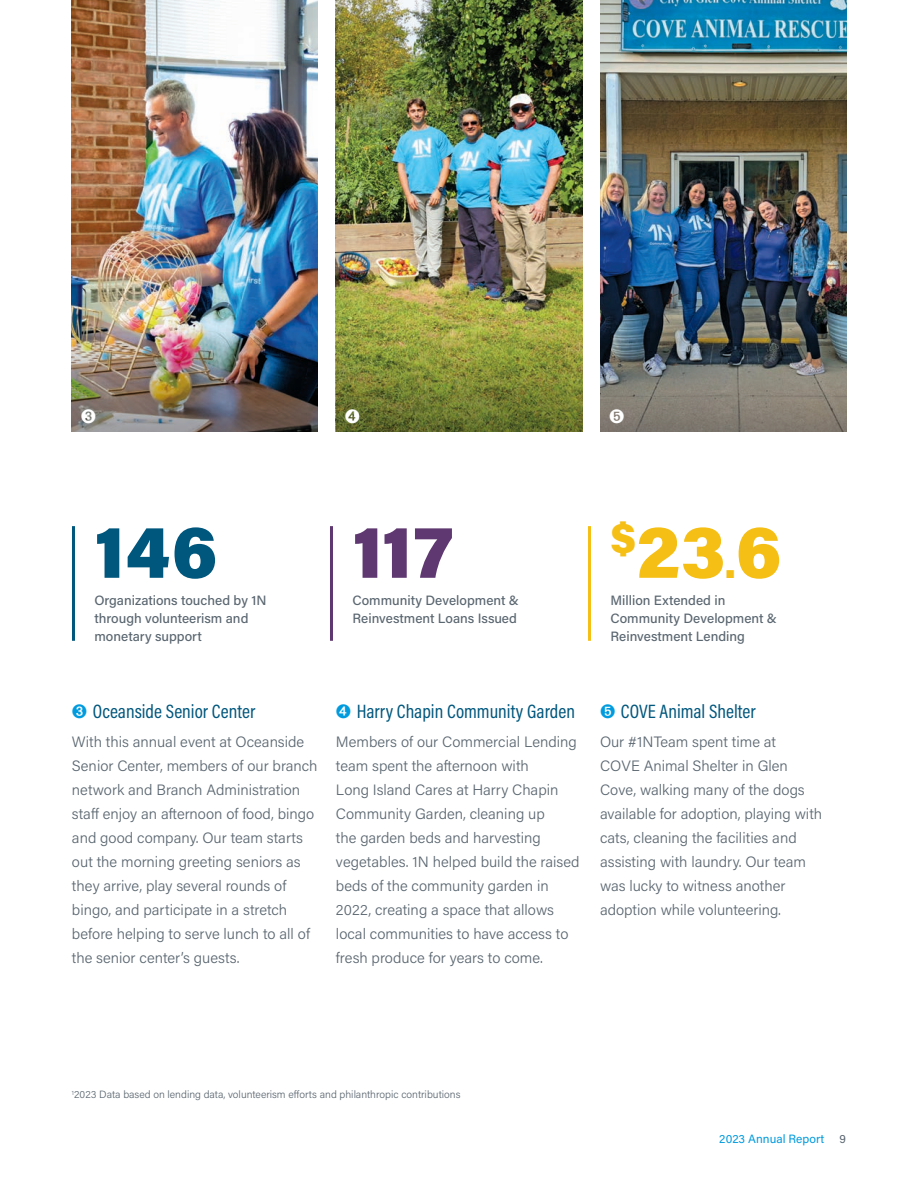
<style>
.page{position:relative;width:918px;height:1188px;background:#fff}
.page>*{position:absolute;margin:0;border:0;box-sizing:border-box;transform-origin:0 0}
.t1{font:900 75px "Acumin Pro";color:#f5bf16}
.t2{font:900 75px "Acumin Pro";color:#00577d}
.t3{font:900 75px "Acumin Pro";color:#5f3871}
.t4{font:19.5px "Acumin Pro Cond";color:#00577d}
.t5{font:300 15px/24px "Acumin Pro";color:#5a6670}
.t6{font:500 13.5px/18px "Acumin Pro";color:#5a6670}
.t7{font:12px "Acumin Pro";color:#009bde}
.t8{font:12px "Acumin Pro";color:#5a6670}
.t9{font:300 10.5px "Acumin Pro";color:#5a6670}
.s1{font-size:37.5px}
.s2{color:#009bde}
</style>
<div class="page">
<img style="left:72px;top:0;width:246px;height:327px">
<img style="left:336px;top:0;width:246px;height:327px">
<img style="left:600px;top:0;width:246px;height:327px">
<hr style="left:330px;top:526px;width:3px;height:115px;background:#5f3871">
<hr style="left:588px;top:526px;width:3px;height:115px;background:#f5bf16">
<hr style="left:72px;top:526px;width:3px;height:115px;background:#00577d">
<img style="left:72px;top:327px;width:246px;height:105px">
<svg style="left:336px;top:327px;width:246px;height:105px;background:#7f8836"></svg>
<img style="left:600px;top:327px;width:246px;height:105px">
<svg style="left:82px;top:409px;width:14px;height:14px"></svg>
<svg style="left:346px;top:409px;width:14px;height:14px"></svg>
<svg style="left:610px;top:409px;width:14px;height:14px"></svg>
<h1 class="t2" style="left:94px;top:498px;width:125px">146</h1>
<p class="t6" style="left:94px;top:591px;width:173px">Organizations touched by 1N through volunteerism and monetary support</p>
<h1 class="t3" style="left:352px;top:498px;width:102px">117</h1>
<p class="t6" style="left:352px;top:591px;width:168px">Community Development &amp;<br>Reinvestment Loans Issued</p>
<h1 class="t1" style="left:610px;top:498px;width:173px"><sup>$</sup>23<span class="s1">.</span>6</h1>
<p class="t6" style="left:610px;top:591px;width:168px">Million Extended in<br>Community Development &amp;<br>Reinvestment Lending</p>
<h2 class="t4" style="left:72px;top:699px;width:185px"><span class="s2">➌</span> Oceanside Senior Center</h2>
<p class="t5" style="left:72px;top:729px;width:247px">With this annual event at Oceanside Senior Center, members of our branch network and Branch Administration staff enjoy an afternoon of food, bingo and good company. Our team starts out the morning greeting seniors as they arrive, play several rounds of bingo, and participate in a stretch before helping to serve lunch to all of the senior center’s guests.</p>
<h2 class="t4" style="left:336px;top:699px;width:241px"><span class="s2">➍</span> Harry Chapin Community Garden</h2>
<p class="t5" style="left:336px;top:729px;width:245px">Members of our Commercial Lending team spent the afternoon with<br>Long Island Cares at Harry Chapin<br>Community Garden, cleaning up<br>the garden beds and harvesting vegetables. 1N helped build the raised beds of the community garden in<br>2022, creating a space that allows local communities to have access to fresh produce for years to come.</p>
<h2 class="t4" style="left:600px;top:699px;width:157px"><span class="s2">➎</span> COVE Animal Shelter</h2>
<p class="t5" style="left:600px;top:729px;width:224px">Our #1NTeam spent time at<br>COVE Animal Shelter in Glen<br>Cove, walking many of the dogs available for adoption, playing with cats, cleaning the facilities and assisting with laundry. Our team was lucky to witness another adoption while volunteering.</p>
<p class="t9" style="left:72px;top:1087px;width:390px"><sup>1</sup>2023 Data based on lending data, volunteerism efforts and philanthropic contributions</p>
<p class="t7" style="left:719px;top:1130px;width:107px">2023 Annual Report</p>
<p class="t8" style="left:839px;top:1130px;width:8px">9</p>
</div>
